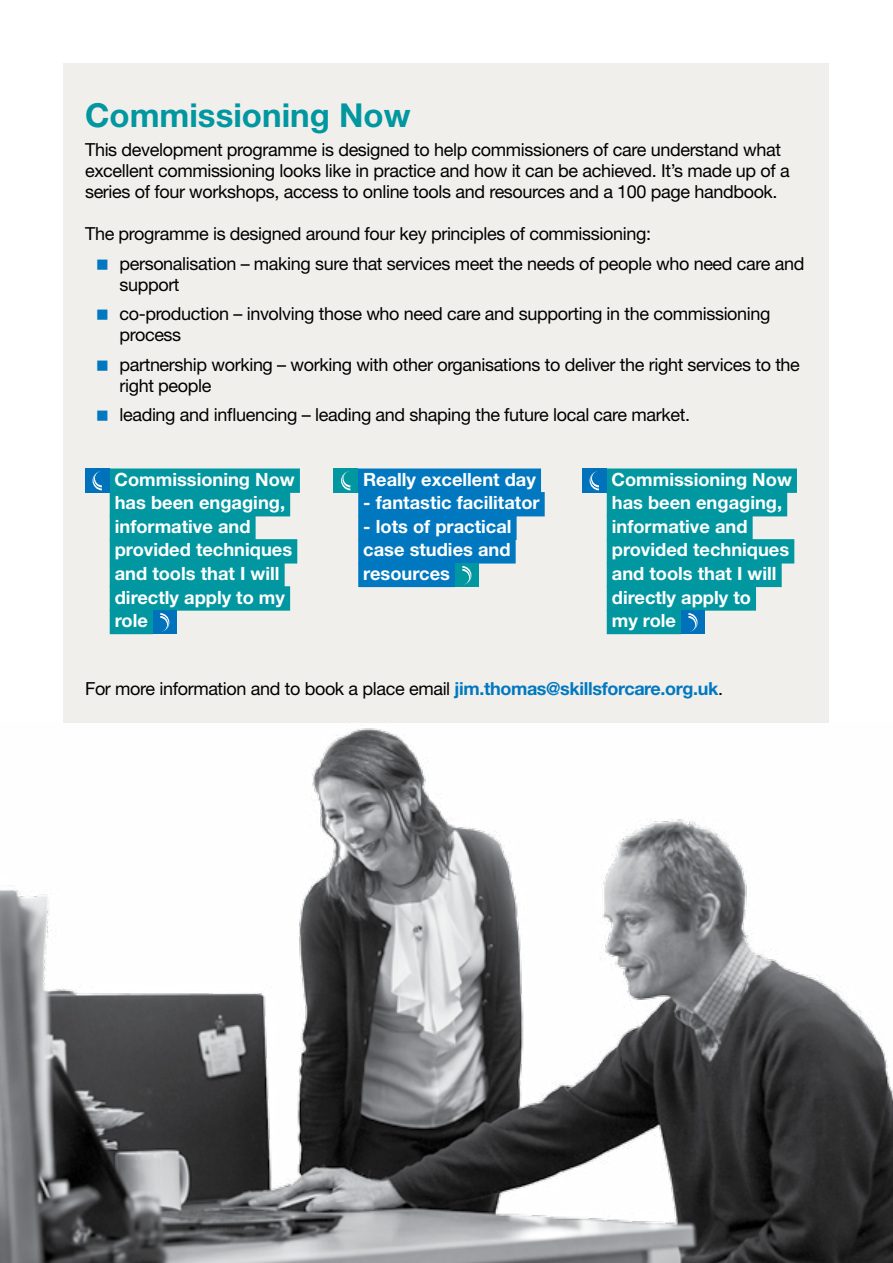
<style>
.page{position:relative;width:893px;height:1263px;background:#fff}
.page>*{position:absolute;margin:0;border:0;box-sizing:border-box;transform-origin:0 0}
.t1{font:700 33px "Helvetica Neue LT Std";color:#0097a0}
.t2{font:700 18.3px/23.5px "Helvetica Neue LT Std";color:#fff}
.t3{font:18px/29.5px "Helvetica Neue LT Std";letter-spacing:-.02em;color:#000}
.s1{font-weight:700;color:#0078c0}
</style>
<div class="page">
<div style="left:64px;top:64px;width:765px;height:659px;background:#f1efeb"></div>
<div style="left:109px;top:468px;width:191px;height:25px;background:#0097a0"></div>
<div style="left:110px;top:492px;width:180px;height:24px;background:#0097a0"></div>
<div style="left:110px;top:516px;width:146px;height:24px;background:#0097a0"></div>
<div style="left:110px;top:539px;width:187px;height:24px;background:#0097a0"></div>
<div style="left:110px;top:563px;width:175px;height:24px;background:#0097a0"></div>
<div style="left:110px;top:586px;width:180px;height:25px;background:#0097a0"></div>
<div style="left:110px;top:610px;width:43px;height:24px;background:#0097a0"></div>
<div style="left:85px;top:468px;width:24px;height:25px;background:#0071bb"></div>
<svg style="left:93px;top:471px;width:9px;height:19px"></svg>
<div style="left:153px;top:611px;width:24px;height:23px;background:#0071bb"></div>
<svg style="left:160px;top:613px;width:9px;height:19px"></svg>
<div style="left:358px;top:468px;width:183px;height:25px;background:#0078c0"></div>
<div style="left:358px;top:492px;width:187px;height:24px;background:#0078c0"></div>
<div style="left:358px;top:516px;width:159px;height:24px;background:#0078c0"></div>
<div style="left:358px;top:539px;width:158px;height:24px;background:#0078c0"></div>
<div style="left:358px;top:563px;width:97px;height:24px;background:#0078c0"></div>
<div style="left:334px;top:468px;width:24px;height:25px;background:#0097a0"></div>
<svg style="left:341px;top:471px;width:9px;height:19px"></svg>
<div style="left:455px;top:563px;width:24px;height:24px;background:#0097a0"></div>
<svg style="left:462px;top:566px;width:9px;height:19px"></svg>
<div style="left:606px;top:468px;width:191px;height:25px;background:#0097a0"></div>
<div style="left:607px;top:492px;width:180px;height:24px;background:#0097a0"></div>
<div style="left:607px;top:516px;width:146px;height:24px;background:#0097a0"></div>
<div style="left:607px;top:539px;width:187px;height:24px;background:#0097a0"></div>
<div style="left:607px;top:563px;width:175px;height:24px;background:#0097a0"></div>
<div style="left:607px;top:586px;width:149px;height:25px;background:#0097a0"></div>
<div style="left:607px;top:610px;width:74px;height:24px;background:#0097a0"></div>
<div style="left:582px;top:468px;width:24px;height:25px;background:#0071bb"></div>
<svg style="left:590px;top:471px;width:9px;height:19px"></svg>
<div style="left:681px;top:611px;width:24px;height:23px;background:#0071bb"></div>
<svg style="left:688px;top:613px;width:9px;height:19px"></svg>
<img style="left:0;top:728px;width:893px;height:535px">
<h1 class="t1" style="left:85px;top:95px;width:327px">Commissioning Now</h1>
<p class="t3" style="left:85px;top:139px;width:706px;line-height:21px">This development programme is designed to help commissioners of care understand what excellent commissioning looks like in practice and how it can be achieved. It’s made up of a series of four workshops, access to online tools and resources and a 100 page handbook.</p>
<p class="t3" style="left:119px;top:219px;width:686px;text-indent:-34px">The programme is designed around four key principles of commissioning:<br>personalisation – making sure that services meet the needs of people who need care and</p>
<p class="t3" style="left:119px;top:269px;width:653px">support<br>co-production – involving those who need care and supporting in the commissioning</p>
<p class="t3" style="left:119px;top:320px;width:682px">process<br>partnership working – working with other organisations to deliver the right services to the</p>
<p class="t3" style="left:119px;top:370px;width:572px">right people<br>leading and influencing – leading and shaping the future local care market.</p>
<p class="t2" style="left:114px;top:467px;width:182px">Commissioning Now has been engaging, informative and provided techniques and tools that I will directly apply to my role</p>
<p class="t2" style="left:363px;top:467px;width:174px">Really excellent day</p>
<p class="t2" style="left:363px;top:491px;width:178px">- fantastic facilitator</p>
<p class="t2" style="left:363px;top:514px;width:150px;text-align:justify">- lots of practical case studies and resources</p>
<p class="t2" style="left:611px;top:467px;width:182px">Commissioning Now has been engaging, informative and provided techniques and tools that I will directly apply to<br>my role</p>
<p class="t3" style="left:85px;top:674px;width:639px">For more information and to book a place email <span class="s1">jim.thomas@skillsforcare.org.uk</span>.</p>
</div>
